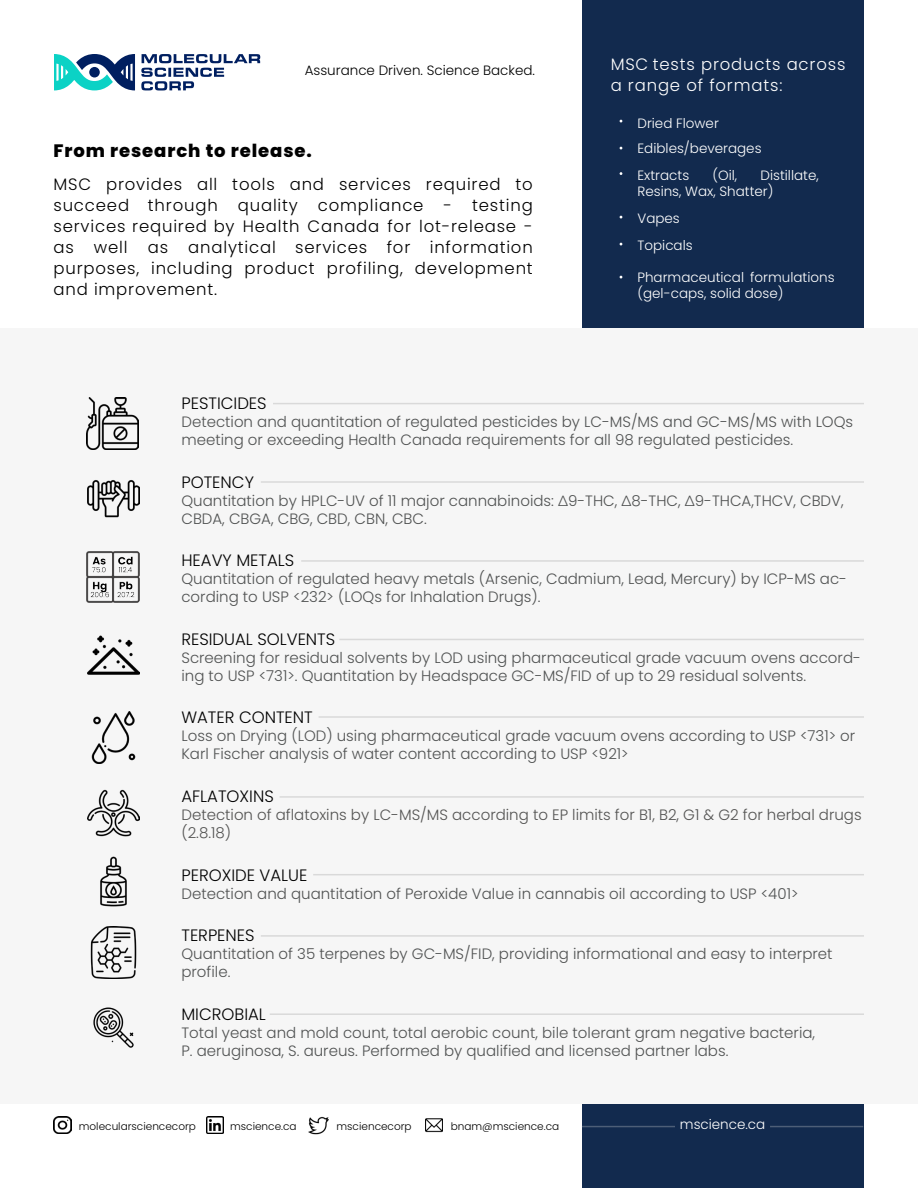
<style>
.page{position:relative;width:918px;height:1188px;background:#fff}
.page>*{position:absolute;margin:0;border:0;box-sizing:border-box;transform-origin:0 0}
.t1{font:800 18px "Poppins";letter-spacing:.05em;color:#000}
.t2{font:300 16.5px/21px "Poppins";color:#000;text-align:justify}
.t3{font:300 16.5px/21px "Poppins";letter-spacing:.05em;color:#fff}
.t4{font:300 15px/18px "Poppins";color:#505252}
.t5{font:300 15px/18px "Poppins";color:#535352}
.t6{font:300 13.5px/16.2px "Poppins";color:#fff}
.t7{font:300 13.5px "Poppins";color:#000}
.t8{font:300 10.5px "Poppins";color:#000}
</style>
<div class="page">
<div style="left:582px;top:0;width:281px;height:1188px;background:#122a4e"></div>
<div style="left:0;top:328px;width:918px;height:775px;background:#f6f6f6"></div>
<img style="left:90px;top:926px;width:47px;height:52px">
<img style="left:100px;top:856px;width:27px;height:51px">
<img style="left:87px;top:635px;width:52px;height:40px">
<img style="left:87px;top:480px;width:52px;height:38px">
<img style="left:87px;top:551px;width:52px;height:51px">
<img style="left:93px;top:1007px;width:41px;height:41px">
<img style="left:91px;top:712px;width:45px;height:51px">
<img style="left:87px;top:398px;width:51px;height:51px">
<img style="left:87px;top:789px;width:52px;height:48px">
<img style="left:54px;top:1117px;width:17px;height:17px">
<img style="left:206px;top:1117px;width:18px;height:17px">
<img style="left:425px;top:1118px;width:17px;height:15px">
<img style="left:309px;top:1116px;width:19px;height:19px">
<hr style="left:273px;top:403px;width:591px;height:1px;background:#d9d9d9">
<hr style="left:261px;top:481px;width:603px;height:2px;background:#d9d9d9">
<hr style="left:301px;top:560px;width:563px;height:2px;background:#d9d9d9">
<hr style="left:339px;top:639px;width:525px;height:1px;background:#d9d9d9">
<hr style="left:319px;top:716px;width:545px;height:2px;background:#d9d9d9">
<hr style="left:280px;top:796px;width:584px;height:2px;background:#d9d9d9">
<hr style="left:313px;top:874px;width:551px;height:1px;background:#d9d9d9">
<hr style="left:261px;top:935px;width:603px;height:2px;background:#d9d9d9">
<hr style="left:270px;top:1013px;width:594px;height:2px;background:#d9d9d9">
<hr style="left:582px;top:1126px;width:93px;height:1px;background:#d9d9d9">
<hr style="left:770px;top:1126px;width:93px;height:1px;background:#d9d9d9">
<svg style="left:141px;top:54px;width:119px;height:36px"></svg>
<svg style="left:54px;top:54px;width:81px;height:36px"></svg>
<p class="t7" style="left:305px;top:62px;width:232px">Assurance Driven. Science Backed.</p>
<p class="t3" style="left:611px;top:53px;width:236px">MSC tests products across a range of formats:</p>
<p class="t6" style="left:637px;top:111px;width:126px;line-height:25.3px">Dried Flower<br>Edibles/beverages</p>
<p class="t6" style="left:637px;top:167px;width:53px">Extracts</p>
<p class="t6" style="left:712px;top:167px;width:26px">(Oil,</p>
<p class="t1" style="left:53px;top:140px;width:260px">From research to release.</p>
<p class="t2" style="left:53px;top:174px;width:481px">MSC provides all tools and services required to succeed through quality compliance - testing services required by Health Canada for lot-release - as well as analytical services for information purposes, including product profiling, development and improvement.</p>
<p class="t6" style="left:637px;top:167px;width:183px;text-indent:123px">Distillate,<br>Resins, Wax, Shatter)</p>
<p class="t6" style="left:637px;top:205px;width:57px;line-height:26.7px">Vapes<br>Topicals</p>
<p class="t6" style="left:637px;top:269px;width:199px">Pharmaceutical formulations (gel-caps, solid dose)</p>
<p class="t2" style="left:181px;top:393px;width:87px">PESTICIDES</p>
<p class="t4" style="left:181px;top:413px;width:673px">Detection and quantitation of regulated pesticides by LC-MS/MS and GC-MS/MS with LOQs meeting or exceeding Health Canada requirements for all 98 regulated pesticides.</p>
<p class="t2" style="left:181px;top:471px;width:74px">POTENCY</p>
<p class="t4" style="left:181px;top:491px;width:664px">Quantitation by HPLC-UV of 11 major cannabinoids: Δ9-THC, Δ8-THC, Δ9-THCA,THCV, CBDV,<br>CBDA, CBGA, CBG, CBD, CBN, CBC.</p>
<p class="t2" style="left:181px;top:550px;width:114px">HEAVY METALS</p>
<p class="t4" style="left:181px;top:570px;width:667px">Quantitation of regulated heavy metals (Arsenic, Cadmium, Lead, Mercury) by ICP-MS ac&shy;cording to USP &lt;232&gt; (LOQs for Inhalation Drugs).</p>
<p class="t2" style="left:181px;top:629px;width:155px">RESIDUAL SOLVENTS</p>
<p class="t4" style="left:181px;top:649px;width:681px">Screening for residual solvents by LOD using pharmaceutical grade vacuum ovens accord&shy;ing to USP &lt;731&gt;. Quantitation by Headspace GC-MS/FID of up to 29 residual solvents.</p>
<p class="t2" style="left:181px;top:707px;width:133px">WATER CONTENT</p>
<p class="t4" style="left:181px;top:727px;width:675px">Loss on Drying (LOD) using pharmaceutical grade vacuum ovens according to USP &lt;731&gt; or<br>Karl Fischer analysis of water content according to USP &lt;921&gt;</p>
<p class="t2" style="left:181px;top:786px;width:94px">AFLATOXINS</p>
<p class="t5" style="left:181px;top:806px;width:682px">Detection of aflatoxins by LC-MS/MS according to EP limits for B1, B2, G1 &amp; G2 for herbal drugs (2.8.18)</p>
<p class="t2" style="left:181px;top:864px;width:127px">PEROXIDE VALUE</p>
<p class="t4" style="left:181px;top:884px;width:619px">Detection and quantitation of Peroxide Value in cannabis oil according to USP &lt;401&gt;</p>
<p class="t2" style="left:181px;top:925px;width:75px">TERPENES</p>
<p class="t4" style="left:181px;top:945px;width:653px">Quantitation of 35 terpenes by GC-MS/FID, providing informational and easy to interpret profile.</p>
<p class="t2" style="left:181px;top:1004px;width:86px">MICROBIAL</p>
<p class="t4" style="left:181px;top:1024px;width:635px">Total yeast and mold count, total aerobic count, bile tolerant gram negative bacteria,<br>P. aeruginosa, S. aureus. Performed by qualified and licensed partner labs.</p>
<p class="t8" style="left:79px;top:1120px;width:119px">molecularsciencecorp</p>
<p class="t8" style="left:230px;top:1121px;width:68px">mscience.ca</p>
<p class="t8" style="left:337px;top:1121px;width:77px">msciencecorp</p>
<p class="t8" style="left:451px;top:1121px;width:110px">bnam@mscience.ca</p>
<p class="t6" style="left:680px;top:1116px;width:87px">mscience.ca</p>
</div>
